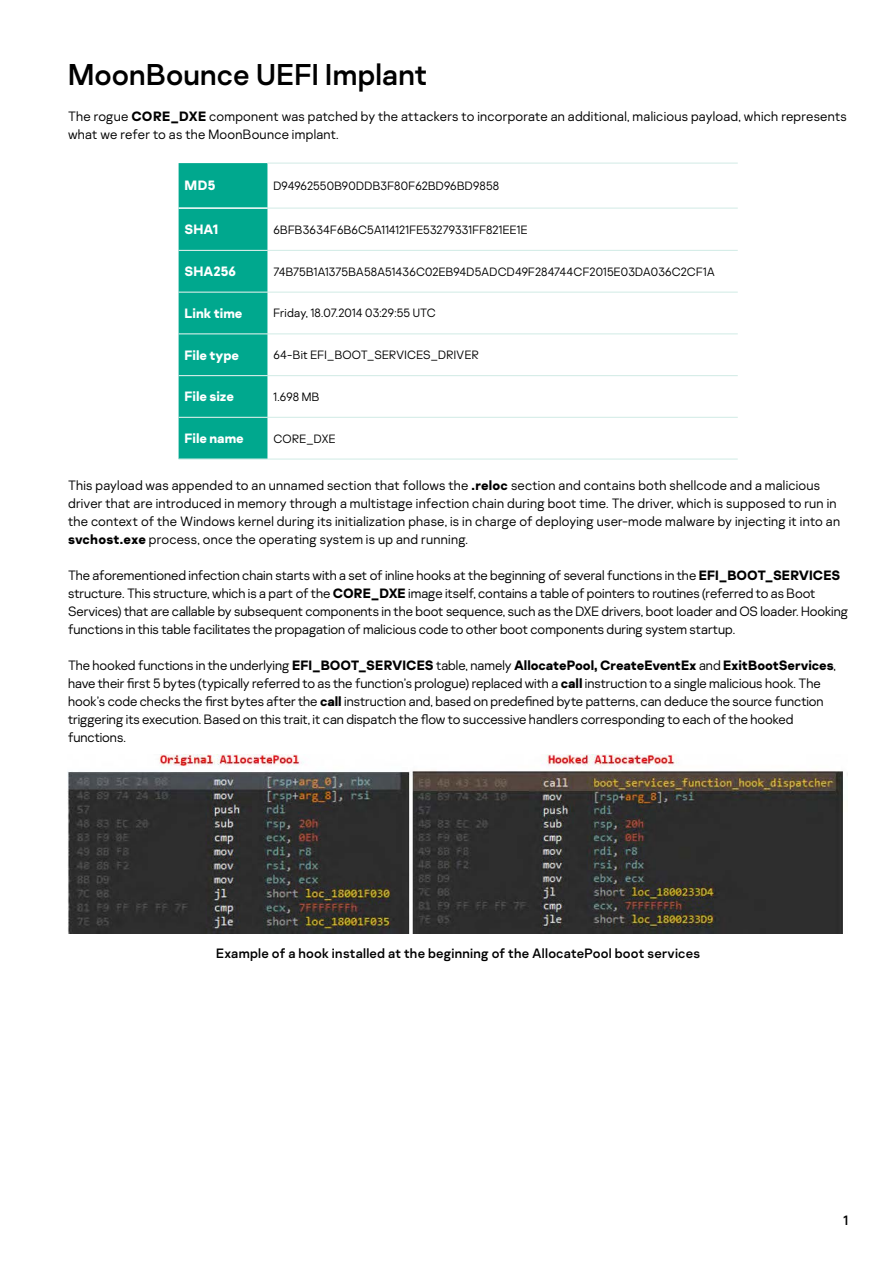
<style>
.page{position:relative;width:893px;height:1263px;background:#fff}
.page>*{position:absolute;margin:0;border:0;box-sizing:border-box;transform-origin:0 0}
.t1{font:30px "Kaspersky Sans";letter-spacing:.005em;color:#000}
.t2{font:300 13.5px/18px "Kaspersky Sans";color:#000}
.t3{font:300 13.5px/18px "Kaspersky Sans";letter-spacing:.02em;color:#000}
.t4{font:13.5px "Kaspersky Sans";letter-spacing:.015em;color:#000}
.t5{font:700 13.5px "Kaspersky Sans";color:#fff}
.t6{font:300 12px "Kaspersky Sans";letter-spacing:.015em;color:#000}
.s1{font-weight:700}
</style>
<div class="page">
<div style="left:179px;top:163px;width:88px;height:295px;background:#00a88e"></div>
<hr style="left:179px;top:250px;width:88px;height:1px;background:#d6ede8">
<hr style="left:267px;top:250px;width:471px;height:1px;background:#d6ede8">
<hr style="left:179px;top:292px;width:88px;height:1px;background:#d6ede8">
<hr style="left:267px;top:292px;width:471px;height:1px;background:#d6ede8">
<hr style="left:179px;top:333px;width:88px;height:1px;background:#d6ede8">
<hr style="left:267px;top:333px;width:471px;height:1px;background:#d6ede8">
<hr style="left:179px;top:375px;width:88px;height:1px;background:#d6ede8">
<hr style="left:267px;top:375px;width:471px;height:1px;background:#d6ede8">
<hr style="left:179px;top:417px;width:88px;height:1px;background:#d6ede8">
<hr style="left:267px;top:417px;width:471px;height:1px;background:#d6ede8">
<hr style="left:179px;top:458px;width:88px;height:2px;background:#d6ede8">
<hr style="left:267px;top:458px;width:471px;height:2px;background:#d6ede8">
<hr style="left:267px;top:163px;width:471px;height:1px;background:#d6ede8">
<hr style="left:267px;top:208px;width:471px;height:1px;background:#d6ede8">
<hr style="left:179px;top:207px;width:88px;height:2px;background:#fff">
<img style="left:67px;top:754px;width:781px;height:179px">
<h1 class="t1" style="left:68px;top:56px;width:361px">MoonBounce UEFI Implant</h1>
<p class="t2" style="left:68px;top:107px;width:780px">The rogue <span class="s1">CORE_DXE</span> component was patched by the attackers to incorporate an additional, malicious payload, which represents what we refer to as the MoonBounce implant.</p>
<p class="t5" style="left:185px;top:177px;width:32px">MD5</p>
<p class="t6" style="left:273px;top:179px;width:227px">D94962550B90DDB3F80F62BD96BD9858</p>
<p class="t5" style="left:185px;top:221px;width:35px">SHA1</p>
<p class="t6" style="left:273px;top:222px;width:256px">6BFB3634F6B6C5A114121FE53279331FF821EE1E</p>
<p class="t5" style="left:185px;top:263px;width:53px">SHA256</p>
<p class="t6" style="left:273px;top:264px;width:443px">74B75B1A1375BA58A51436C02EB94D5ADCD49F284744CF2015E03DA036C2CF1A</p>
<p class="t5" style="left:185px;top:305px;width:59px">Link time</p>
<p class="t6" style="left:273px;top:306px;width:164px">Friday, 18.07.2014 03:29:55 UTC</p>
<p class="t5" style="left:185px;top:346px;width:56px">File type</p>
<p class="t6" style="left:273px;top:348px;width:207px">64-Bit EFI_BOOT_SERVICES_DRIVER</p>
<p class="t5" style="left:185px;top:388px;width:51px">File size</p>
<p class="t6" style="left:273px;top:389px;width:48px">1.698 MB</p>
<p class="t5" style="left:185px;top:430px;width:61px">File name</p>
<p class="t6" style="left:273px;top:431px;width:64px">CORE_DXE</p>
<p class="t3" style="left:68px;top:476px;width:774px">This payload was appended to an unnamed section that follows the <span class="s1">.reloc</span> section and contains both shellcode and a malicious driver that are introduced in memory through a multistage infection chain during boot time. The driver, which is supposed to run in the context of the Windows kernel during its initialization phase, is in charge of deploying user-mode malware by injecting it into an <span class="s1">svchost.exe</span> process, once the operating system is up and running.</p>
<p class="t2" style="left:68px;top:566px;width:782px">The aforementioned infection chain starts with a set of inline hooks at the beginning of several functions in the <span class="s1">EFI_BOOT_SERVICES </span>structure. This structure, which is a part of the <span class="s1">CORE_DXE</span> image itself, contains a table of pointers to routines (referred to as Boot Services) that are callable by subsequent components in the boot sequence, such as the DXE drivers, boot loader and OS loader. Hooking functions in this table facilitates the propagation of malicious code to other boot components during system startup.</p>
<p class="t2" style="left:68px;top:656px;width:769px">The hooked functions in the underlying <span class="s1">EFI_BOOT_SERVICES</span> table, namely <span class="s1">AllocatePool, CreateEventEx</span> and <span class="s1">ExitBootServices</span>, have their first 5 bytes (typically referred to as the function’s prologue) replaced with a <span class="s1">call</span> instruction to a single malicious hook. The hook’s code checks the first bytes after the <span class="s1">call</span> instruction and, based on predefined byte patterns, can deduce the source function triggering its execution. Based on this trait, it can dispatch the flow to successive handlers corresponding to each of the hooked functions.</p>
<p class="t4" style="left:216px;top:945px;width:485px">Example of a hook installed at the beginning of the AllocatePool boot services</p>
<p class="t4" style="left:844px;top:1212px;width:6px">1</p>
</div>
